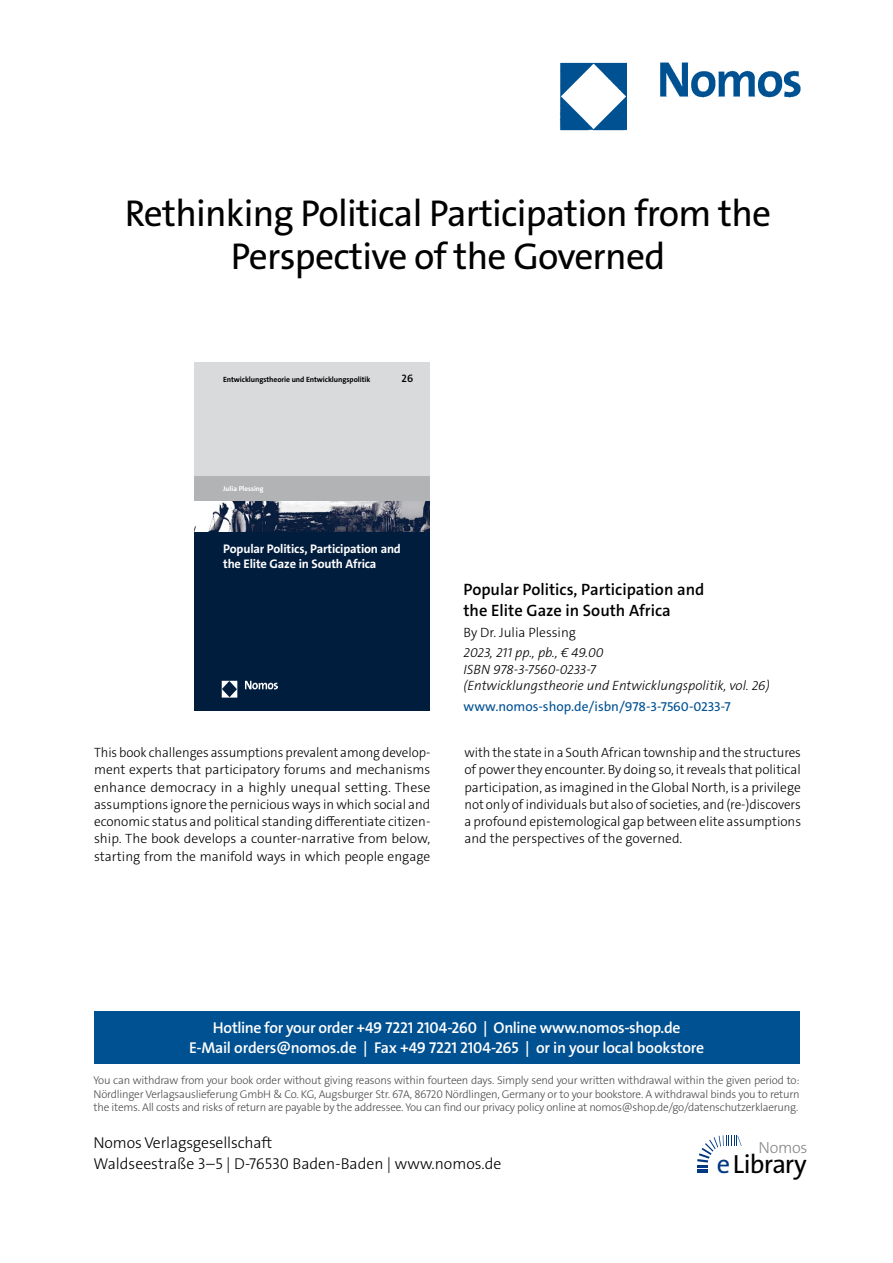
<style>
.page{position:relative;width:893px;height:1263px;background:#fff}
.page>*{position:absolute;margin:0;border:0;box-sizing:border-box;transform-origin:0 0}
.t1{font:37.5px/43.5px "The Sans Os F";letter-spacing:-.02em;color:#000;text-align:center}
.t2{font:26.4px "The Sans Os F";letter-spacing:-.03em;color:#000}
.t3{font:600 16.5px/21px "The Sans C5";color:#000}
.t4{font:300 16.2px "The Sans Os F";letter-spacing:-.02em;color:#87888a}
.t5{font:600 15.75px/21px "The Sans Os F";letter-spacing:-.02em;color:#fff;text-align:center}
.t6{font:300 15.75px/21px "The Sans Os F";color:#000}
.t7{font:300 13.5px/17.2px "The Sans C5";color:#000;text-align:justify}
.t8{font:italic 300 13.5px/16.5px "The Sans C5";color:#000}
.t9{font:13.5px "The Sans C5";color:#005192}
.t10{font:700 12.45px/15px "The Sans C5";letter-spacing:-.015em;color:#fff}
.t11{font:300 11.25px/13.5px "The Sans Os F";letter-spacing:-.02em;color:#4b4b4d;text-align:justify}
.t12{font:600 10.8px "The Sans C5";color:#000}
.t13{font:700 7.65px "The Sans C5";letter-spacing:-.01em;color:#000}
.t14{font:700 7.05px "The Sans C5";color:#fff}
.s1{color:#003882}
</style>
<div class="page">
<div style="left:94px;top:1011px;width:705px;height:52px;background:#005192"></div>
<svg style="left:697px;top:1135px;width:45px;height:38px"></svg>
<img style="left:559px;top:62px;width:242px;height:69px">
<div style="left:194px;top:362px;width:236px;height:118px;background:#d9dadb"></div>
<div style="left:194px;top:500px;width:236px;height:211px;background:#001d3e"></div>
<img style="left:194px;top:501px;width:236px;height:30px">
<div style="left:194px;top:476px;width:236px;height:25px;background:#b1b3b4"></div>
<img style="left:222px;top:681px;width:56px;height:16px">
<h1 class="t1" style="left:125px;top:195px;width:648px">Rethinking Political Participation from the<br>Perspective of the Governed</h1>
<p class="t13" style="left:223px;top:375px;width:149px">Entwicklungstheorie und Entwicklungspolitik</p>
<p class="t12" style="left:402px;top:372px;width:13px">26</p>
<p class="t14" style="left:223px;top:484px;width:42px">Julia Plessing</p>
<p class="t10" style="left:223px;top:541px;width:179px">Popular Politics, Participation and the Elite Gaze in South Africa</p>
<p class="t3" style="left:463px;top:579px;width:242px">Popular Politics, Participation and the Elite Gaze in South Africa</p>
<p class="t7" style="left:463px;top:624px;width:114px">By Dr. Julia Plessing</p>
<p class="t8" style="left:463px;top:645px;width:308px">2023, 211 pp., pb., € 49.00<br>ISBN 978-3-7560-0233-7<br>(Entwicklungstheorie und Entwicklungspolitik, vol. 26)</p>
<p class="t9" style="left:463px;top:698px;width:269px">www.nomos-shop.de/isbn/978-3-7560-0233-7</p>
<p class="t7" style="left:94px;top:744px;width:338px">This book challenges assumptions prevalent among develop&shy;ment experts that participatory forums and mechanisms enhance democracy in a highly unequal setting. These assumptions ignore the pernicious ways in which social and economic status and political standing differentiate citizen&shy;ship. The book develops a counter-narrative from below, starting from the manifold ways in which people engage</p>
<p class="t7" style="left:464px;top:744px;width:338px">with the state in a South African township and the structures of power they encounter. By doing so, it reveals that political participation, as imagined in the Global North, is a privilege not only of individuals but also of societies, and (re-)discovers a profound epistemological gap between elite assumptions and the perspectives of the governed.</p>
<p class="t5" style="left:189px;top:1017px;width:517px">Hotline for your order +49 7221 2104-260 | Online www.nomos-shop.de<br>E-Mail orders@nomos.de | Fax +49 7221 2104-265 | or in your local bookstore</p>
<p class="t11" style="left:94px;top:1074px;width:708px">You can withdraw from your book order without giving reasons within fourteen days. Simply send your written withdrawal within the given period to:<br>Nördlinger Verlagsauslieferung GmbH &amp; Co. KG, Augsburger Str. 67A, 86720 Nördlingen, Germany or to your bookstore. A withdrawal binds you to return the items. All costs and risks of return are payable by the addressee. You can find our privacy policy online at nomos@shop.de/go/datenschutzerklaerung.</p>
<p class="t6" style="left:94px;top:1133px;width:409px">Nomos Verlagsgesellschaft<br>Waldseestraße 3–5 | D-76530 Baden-Baden | www.nomos.de</p>
<p class="t4" style="left:758px;top:1137px;width:51px">Nomos</p>
<h2 class="t2" style="left:717px;top:1153px;width:91px"><span class="s1">e</span>Library</h2>
</div>
